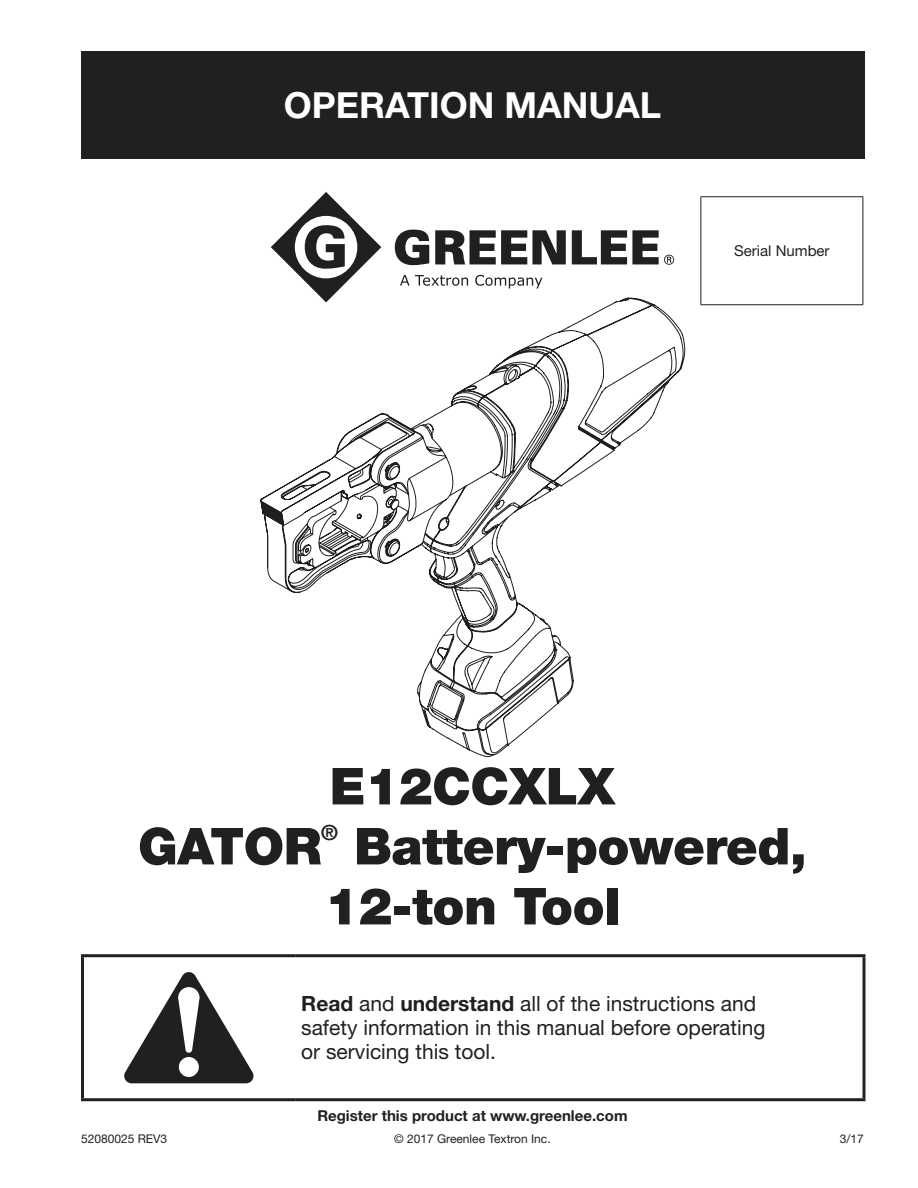
<style>
.page{position:relative;width:918px;height:1188px;background:#fff}
.page>*{position:absolute;margin:0;border:0;box-sizing:border-box;transform-origin:0 0}
.t1{font:900 51px/60px "Helvetica Neue LT Std";letter-spacing:-.01em;color:#221f1f}
.t2{font:700 36px "Helvetica Neue LT Std";color:#fff}
.t3{font:21px/24px "Helvetica Neue LT Std";color:#221f1f}
.t4{font:700 21px "Helvetica Neue LT Std";color:#221f1f}
.t5{font:700 15px "Helvetica Neue LT Std";color:#221f1f}
.t6{font:15px "Helvetica Neue LT Std";color:#221f1f}
.t7{font:12px "Helvetica Neue LT Std";color:#221f1f}
.s1{font-weight:700}
</style>
<div class="page">
<div style="left:81px;top:51px;width:783px;height:108px;background:#221f1f"></div>
<svg style="left:417px;top:297px;width:269px;height:460px"></svg>
<svg style="left:419px;top:700px;width:11px;height:12px"></svg>
<svg style="left:497px;top:367px;width:11px;height:4px"></svg>
<svg style="left:260px;top:413px;width:194px;height:180px"></svg>
<hr style="left:295px;top:954px;width:571px;height:3px;background:#221f1f">
<hr style="left:863px;top:957px;width:3px;height:141px;background:#221f1f">
<hr style="left:295px;top:1098px;width:571px;height:3px;background:#221f1f">
<hr style="left:81px;top:954px;width:214px;height:3px;background:#221f1f">
<hr style="left:81px;top:957px;width:3px;height:141px;background:#221f1f">
<hr style="left:81px;top:1098px;width:214px;height:3px;background:#221f1f">
<svg style="left:124px;top:972px;width:130px;height:111px"></svg>
<hr style="left:701px;top:196px;width:162px;height:1px;background:#221f1f">
<hr style="left:701px;top:197px;width:1px;height:107px;background:#221f1f">
<hr style="left:863px;top:197px;width:1px;height:107px;background:#221f1f">
<hr style="left:701px;top:304px;width:162px;height:1px;background:#221f1f">
<svg style="left:271px;top:192px;width:110px;height:110px"></svg>
<svg style="left:435px;top:230px;width:131px;height:34px"></svg>
<svg style="left:572px;top:230px;width:102px;height:35px"></svg>
<svg style="left:395px;top:229px;width:34px;height:36px"></svg>
<svg style="left:400px;top:275px;width:68px;height:11px"></svg>
<svg style="left:475px;top:275px;width:67px;height:14px"></svg>
<h2 class="t2" style="left:284px;top:92px;width:379px">OPERATION MANUAL</h2>
<p class="t6" style="left:734px;top:245px;width:97px">Serial Number</p>
<h1 class="t1" style="left:330px;top:760px;width:287px">E12CCXLX</h1>
<h1 class="t1" style="left:138px;top:820px;width:185px">GATOR</h1>
<p class="t4" style="left:321px;top:825px;width:18px">®</p>
<h1 class="t1" style="left:325px;top:820px;width:484px;text-indent:29px">Battery-powered,<br>12-ton Tool</h1>
<p class="t3" style="left:301px;top:994px;width:466px"><span class="s1">Read</span> and <span class="s1">understand</span> all of the instructions and safety information in this manual before operating or servicing this tool.</p>
<p class="t5" style="left:317px;top:1110px;width:312px">Register this product at www.greenlee.com</p>
<p class="t7" style="left:81px;top:1134px;width:88px">52080025 REV3</p>
<p class="t7" style="left:394px;top:1134px;width:158px">© 2017 Greenlee Textron Inc.</p>
<p class="t7" style="left:840px;top:1134px;width:26px">3/17</p>
</div>
